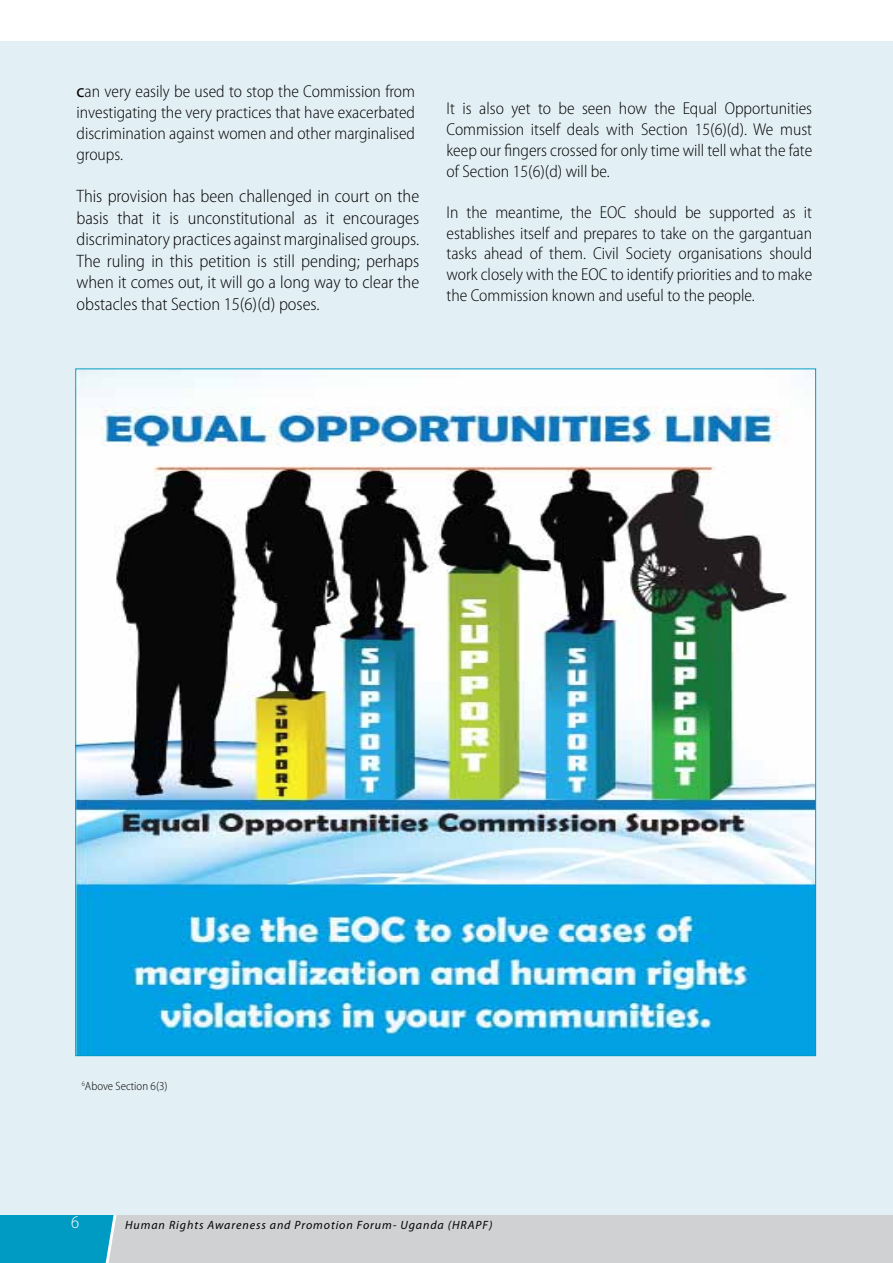
<style>
.page{position:relative;width:893px;height:1263px;background:#fff}
.page>*{position:absolute;margin:0;border:0;box-sizing:border-box;transform-origin:0 0}
.t1{font:300 semi-condensed 18px/21.6px "Myriad Pro";color:#000;text-align:justify}
.t2{font:300 semi-condensed 18px "Myriad Pro";color:#fff}
.t3{font:300 semi-condensed 17.25px/20.7px "Myriad Pro";color:#000;text-align:justify}
.t4{font:italic 12px "Myriad Pro";letter-spacing:.075em;color:#000}
.t5{font:300 semi-condensed 12px "Myriad Pro";color:#000}
.s1{font-weight:400;font-stretch:normal;font-size:18px}
</style>
<div class="page">
<svg style="left:0;top:1214px;width:893px;height:49px;background:#b6cbd1"></svg>
<div style="left:0;top:41px;width:893px;height:1173px;background:#e2eff5"></div>
<img style="left:78px;top:371px;width:736px;height:683px">
<p class="t3" style="left:77px;top:82px;width:340px"><span class="s1">c</span>an very easily be used to stop the Commission from investigating the very practices that have exacerbated discrimination against women and other marginalised groups.</p>
<p class="t1" style="left:77px;top:185px;width:344px">This provision has been challenged in court on the basis that it is unconstitutional as it encourages discriminatory practices against marginalised groups.<br>The ruling in this petition is still pending; perhaps when it comes out, it will go a long way to clear the obstacles that Section 15(6)(d) poses.</p>
<p class="t3" style="left:446px;top:99px;width:367px">It is also yet to be seen how the Equal Opportunities Commission itself deals with Section 15(6)(d). We must keep our fingers crossed for only time will tell what the fate of Section 15(6)(d) will be.</p>
<p class="t3" style="left:446px;top:202px;width:367px">In the meantime, the EOC should be supported as it establishes itself and prepares to take on the gargantuan tasks ahead of them. Civil Society organisations should work closely with the EOC to identify priorities and to make the Commission known and useful to the people.</p>
<p class="t5" style="left:82px;top:1080px;width:87px"><sup>6</sup>Above Section 6(3)</p>
<p class="t2" style="left:71px;top:1212px;width:10px">6</p>
<p class="t4" style="left:125px;top:1218px;width:369px">Human Rights Awareness and Promotion Forum- Uganda (HRAPF)</p>
</div>
